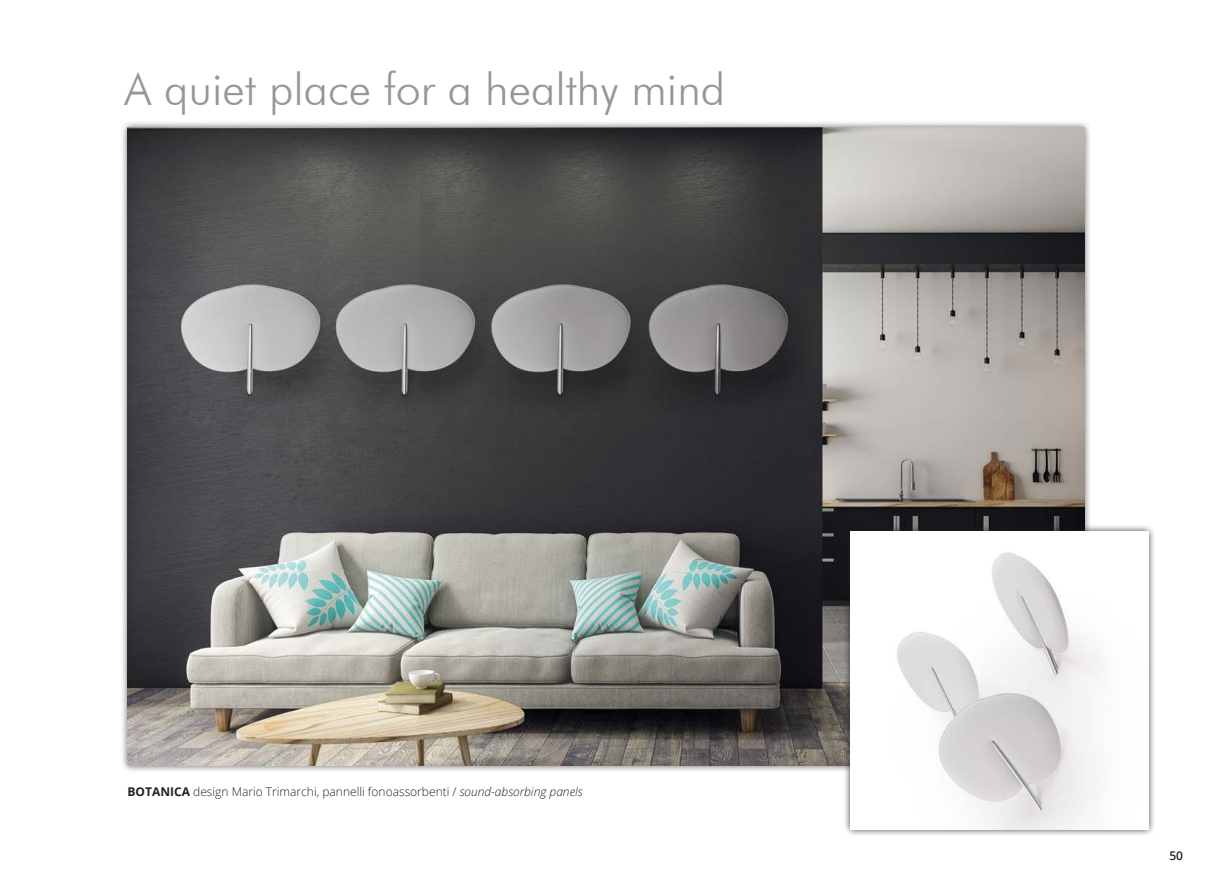
<style>
.page{position:relative;width:1212px;height:893px;background:#fff}
.page>*{position:absolute;margin:0;border:0;box-sizing:border-box;transform-origin:0 0}
.t1{font:300 45px "Futura BT";color:#969696}
.t2{font:300 12px "Open Sans";color:#231f20}
.t3{font:600 12px "Open Sans";color:#231f20}
.s1{font-weight:700}
.s2{font-style:italic}
</style>
<div class="page">
<div style="left:120px;top:120px;width:972px;height:653px;background:#231f20;opacity:.75"></div>
<img style="left:128px;top:128px;width:956px;height:637px">
<svg style="left:843px;top:524px;width:311px;height:311px"></svg>
<img style="left:850px;top:531px;width:298px;height:298px">
<p class="t1" style="left:124px;top:62px;width:602px">A quiet place for a healthy mind</p>
<p class="t2" style="left:128px;top:783px;width:457px"><span class="s1">BOTANICA</span> design Mario Trimarchi, pannelli fonoassorbenti / <span class="s2">sound-absorbing panels</span></p>
<p class="t3" style="left:1169px;top:847px;width:15px">50</p>
</div>
